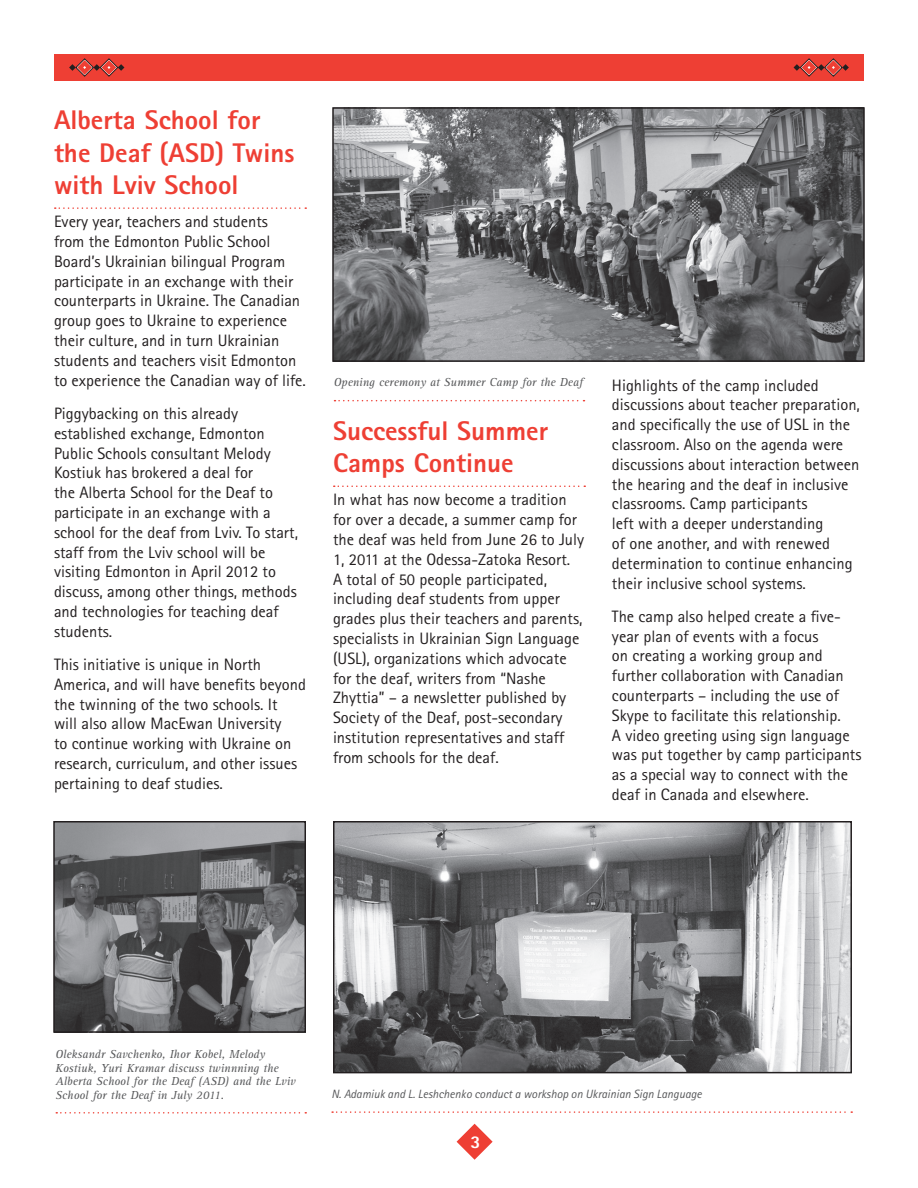
<style>
.page{position:relative;width:918px;height:1188px;background:#fff}
.page>*{position:absolute;margin:0;border:0;box-sizing:border-box;transform-origin:0 0}
.t1{font:800 27px/32.4px "Rotis Sans Serif";color:#ee3f34}
.t2{font:800 18px "Rotis Sans Serif";color:#fff}
.t3{font:16.5px/19.8px "Rotis Sans Serif";color:#231f20}
.t4{font:italic 12px/13.5px "Rotis Serif";color:#57585a}
.t5{font:italic 12px "Rotis Sans Serif";color:#57585a}
</style>
<div class="page">
<div style="left:54px;top:54px;width:810px;height:27px;background:#ee3f34"></div>
<svg style="left:794px;top:59px;width:55px;height:17px"></svg>
<svg style="left:69px;top:59px;width:55px;height:17px"></svg>
<svg style="left:457px;top:1124px;width:36px;height:36px"></svg>
<svg style="left:55px;top:207px;width:251px;height:2px"></svg>
<svg style="left:334px;top:486px;width:251px;height:1px"></svg>
<svg style="left:56px;top:1112px;width:250px;height:2px"></svg>
<svg style="left:334px;top:400px;width:251px;height:1px"></svg>
<img style="left:56px;top:824px;width:247px;height:206px">
<div style="left:53px;top:821px;width:253px;height:212px;border:2px solid #231f20"></div>
<img style="left:335px;top:110px;width:527px;height:249px">
<div style="left:332px;top:107px;width:533px;height:255px;border:2px solid #231f20"></div>
<img style="left:336px;top:824px;width:513px;height:246px">
<div style="left:333px;top:821px;width:519px;height:252px;border:2px solid #231f20"></div>
<svg style="left:332px;top:1111px;width:520px;height:2px"></svg>
<h1 class="t1" style="left:54px;top:103px;width:242px">Alberta School for the Deaf (ASD) Twins with Lviv School</h1>
<p class="t3" style="left:54px;top:212px;width:254px">Every year, teachers and students<br>from the Edmonton Public School Board’s Ukrainian bilingual Program participate in an exchange with their counterparts in Ukraine. The Canadian group goes to Ukraine to experience their culture, and in turn Ukrainian students and teachers visit Edmonton to experience the Canadian way of life.</p>
<p class="t3" style="left:54px;top:403px;width:246px">Piggybacking on this already established exchange, Edmonton<br>Public Schools consultant Melody<br>Kostiuk has brokered a deal for<br>the Alberta School for the Deaf to participate in an exchange with a school for the deaf from Lviv. To start, staff from the Lviv school will be visiting Edmonton in April 2012 to discuss, among other things, methods and technologies for teaching deaf students.</p>
<p class="t3" style="left:54px;top:654px;width:253px">This initiative is unique in North America, and will have benefits beyond the twinning of the two schools. It<br>will also allow MacEwan University<br>to continue working with Ukraine on research, curriculum, and other issues pertaining to deaf studies.</p>
<p class="t4" style="left:334px;top:376px;width:251px">Opening ceremony at Summer Camp for the Deaf</p>
<h1 class="t1" style="left:333px;top:414px;width:217px">Successful Summer<br>Camps Continue</h1>
<p class="t3" style="left:333px;top:490px;width:253px">In what has now become a tradition for over a decade, a summer camp for the deaf was held from June 26 to July 1, 2011 at the Odessa-Zatoka Resort.<br>A total of 50 people participated, including deaf students from upper grades plus their teachers and parents, specialists in Ukrainian Sign Language (USL), organizations which advocate for the deaf, writers from “Nashe Zhyttia” – a newsletter published by Society of the Deaf, post-secondary institution representatives and staff from schools for the deaf.</p>
<p class="t3" style="left:612px;top:375px;width:250px">Highlights of the camp included discussions about teacher preparation, and specifically the use of USL in the classroom. Also on the agenda were discussions about interaction between the hearing and the deaf in inclusive classrooms. Camp participants<br>left with a deeper understanding<br>of one another, and with renewed determination to continue enhancing their inclusive school systems.</p>
<p class="t3" style="left:612px;top:606px;width:251px">The camp also helped create a five&shy;year plan of events with a focus<br>on creating a working group and further collaboration with Canadian counterparts – including the use of Skype to facilitate this relationship.<br>A video greeting using sign language was put together by camp participants as a special way to connect with the deaf in Canada and elsewhere.</p>
<p class="t4" style="left:56px;top:1048px;width:242px">Oleksandr Savchenko, Ihor Kobel, Melody Kostiuk, Yuri Kramar discuss twinnning the Alberta School for the Deaf (ASD) and the Lviv School for the Deaf in July 2011.</p>
<p class="t5" style="left:331px;top:1087px;width:372px">N. Adamiuk and L. Leshchenko conduct a workshop on Ukrainian Sign Language</p>
<p class="t2" style="left:470px;top:1131px;width:12px">3</p>
</div>
